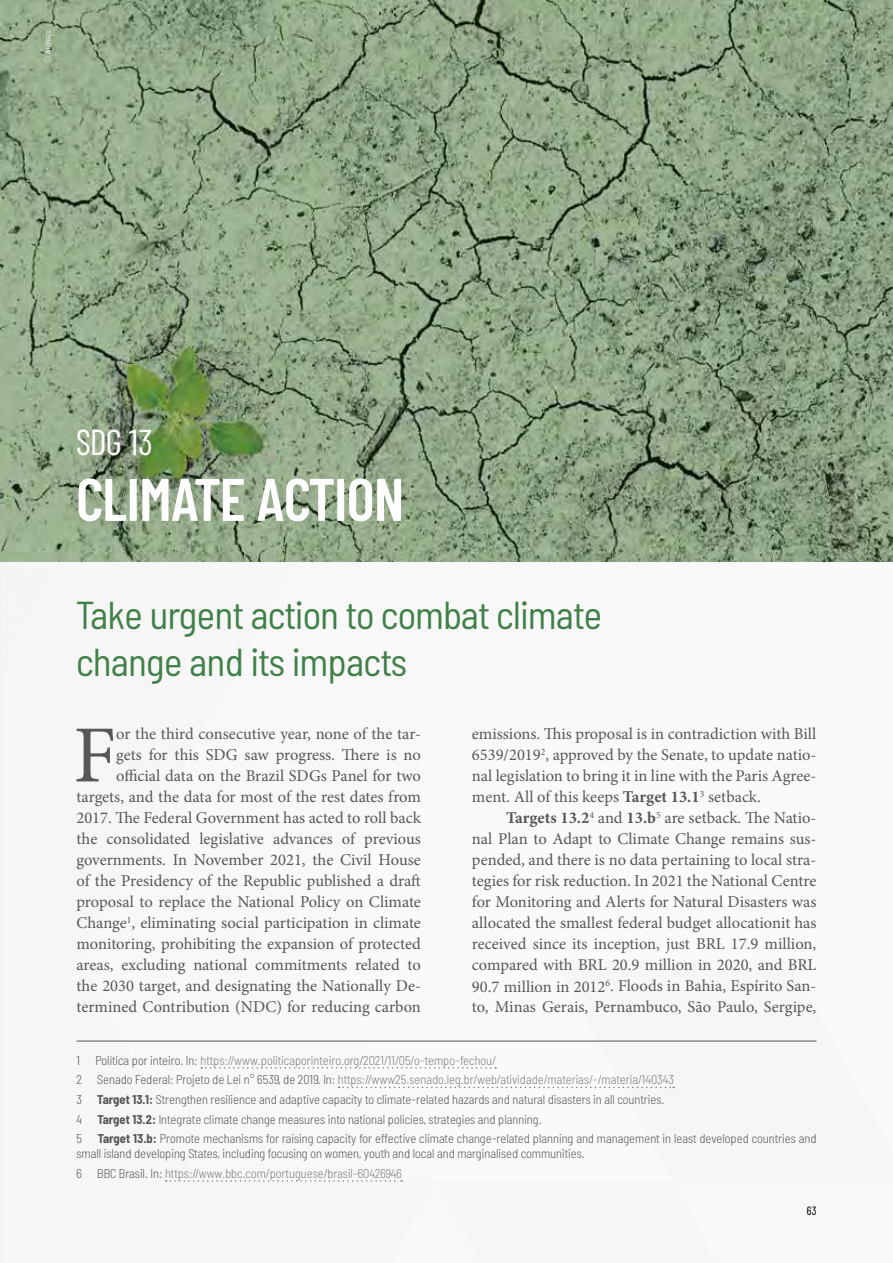
<style>
.page{position:relative;width:893px;height:1263px;background:#fff}
.page>*{position:absolute;margin:0;border:0;box-sizing:border-box;transform-origin:0 0}
.t1{font:81.15px "Minion Pro";color:#575756}
.t2{font:600 60px "Barlow Condensed";color:#fff}
.t3{font:semi-condensed 39px/46.5px "Barlow";letter-spacing:-.01em;color:#3f8047}
.t4{font:36px "Barlow Condensed";color:#fff}
.t5{font:16.5px/21px "Minion Pro";color:#575756;text-align:justify}
.t6{font:300 semi-condensed 12.75px/19.5px "Barlow";color:#575756}
.t7{font:12px "Barlow Condensed";color:#000}
.t8{font:300 9px "Barlow Condensed";color:#f6f6f6}
.s1{font-weight:700}
.s2{color:#7e7e7d}
</style>
<div class="page">
<img style="left:0;top:0;width:893px;height:561px">
<hr style="left:76px;top:1041px;width:740px;height:1px;background:#575756">
<svg style="left:201px;top:1067px;width:295px;height:1px"></svg>
<svg style="left:339px;top:1087px;width:335px;height:1px"></svg>
<svg style="left:166px;top:1180px;width:236px;height:2px"></svg>
<p class="t8" style="left:41px;top:63px;width:34px;rotate:-90deg">© Andreas</p>
<h3 class="t4" style="left:76px;top:417px;width:78px">SDG 13</h3>
<h2 class="t2" style="left:76px;top:456px;width:329px">CLIMATE ACTION</h2>
<h3 class="t3" style="left:76px;top:589px;width:527px">Take urgent action to combat climate change and its impacts</h3>
<p class="t5" style="left:472px;top:724px;width:346px">emissions. This proposal is in contradiction with Bill 6539/2019<sup>2</sup>, approved by the Senate, to update natio&shy;nal legislation to bring it in line with the Paris Agree&shy;ment. All of this keeps <span class="s1">Target 13.1</span><sup>3</sup> setback.</p>
<p class="t5" style="left:472px;top:808px;width:346px;text-indent:34px"><span class="s1">Targets 13.2</span><sup>4</sup> and <span class="s1">13.b</span><sup>5</sup> are setback. The Natio&shy;nal Plan to Adapt to Climate Change remains sus&shy;pended, and there is no data pertaining to local stra&shy;tegies for risk reduction. In 2021 the National Centre for Monitoring and Alerts for Natural Disasters was allocated the smallest federal budget allocationit has received since its inception, just BRL 17.9 million, compared with BRL 20.9 million in 2020, and BRL 90.7 million in 2012<sup>6</sup>. Floods in Bahia, Espírito San&shy;to, Minas Gerais, Pernambuco, São Paulo, Sergipe,</p>
<p class="t5" style="left:76px;top:724px;width:346px;text-align:right">or the third consecutive year, none of the tar-<br>gets for this SDG saw progress. There is no official data on the Brazil SDGs Panel for two targets, and the data for most of the rest dates from 2017. The Federal Government has acted to roll back the consolidated legislative advances of previous governments. In November 2021, the Civil House of the Presidency of the Republic published a draft proposal to replace the National Policy on Climate Change<sup>1</sup>, eliminating social participation in climate monitoring, prohibiting the expansion of protected areas, excluding national commitments related to the 2030 target, and designating the Nationally De&shy;termined Contribution (NDC) for reducing carbon</p>
<p class="t6" style="left:76px;top:1049px;width:741px">1 Política por inteiro. In: <span class="s2">https://www.politicaporinteiro.org/2021/11/05/o-tempo-fechou/<br></span>2 Senado Federal: Projeto de Lei n° 6539, de 2019. In: <span class="s2">https://www25.senado.leg.br/web/atividade/materias/-/materia/140343<br></span>3 <span class="s1">Target 13.1:</span> Strengthen resilience and adaptive capacity to climate-related hazards and natural disasters in all countries.<br>4 <span class="s1">Target 13.2:</span> Integrate climate change measures into national policies, strategies and planning.<br>5 <span class="s1">Target 13.b:</span> Promote mechanisms for raising capacity for effective climate change-related planning and management in least developed countries and</p>
<p class="t6" style="left:76px;top:1143px;width:510px">small island developing States, including focusing on women, youth and local and marginalised communities.<br>6 BBC Brasil. In: <span class="s2">https://www.bbc.com/portuguese/brasil-60426946</span></p>
<h1 class="t1" style="left:73px;top:701px;width:44px">F</h1>
<p class="t7" style="left:807px;top:1202px;width:11px">63</p>
</div>
